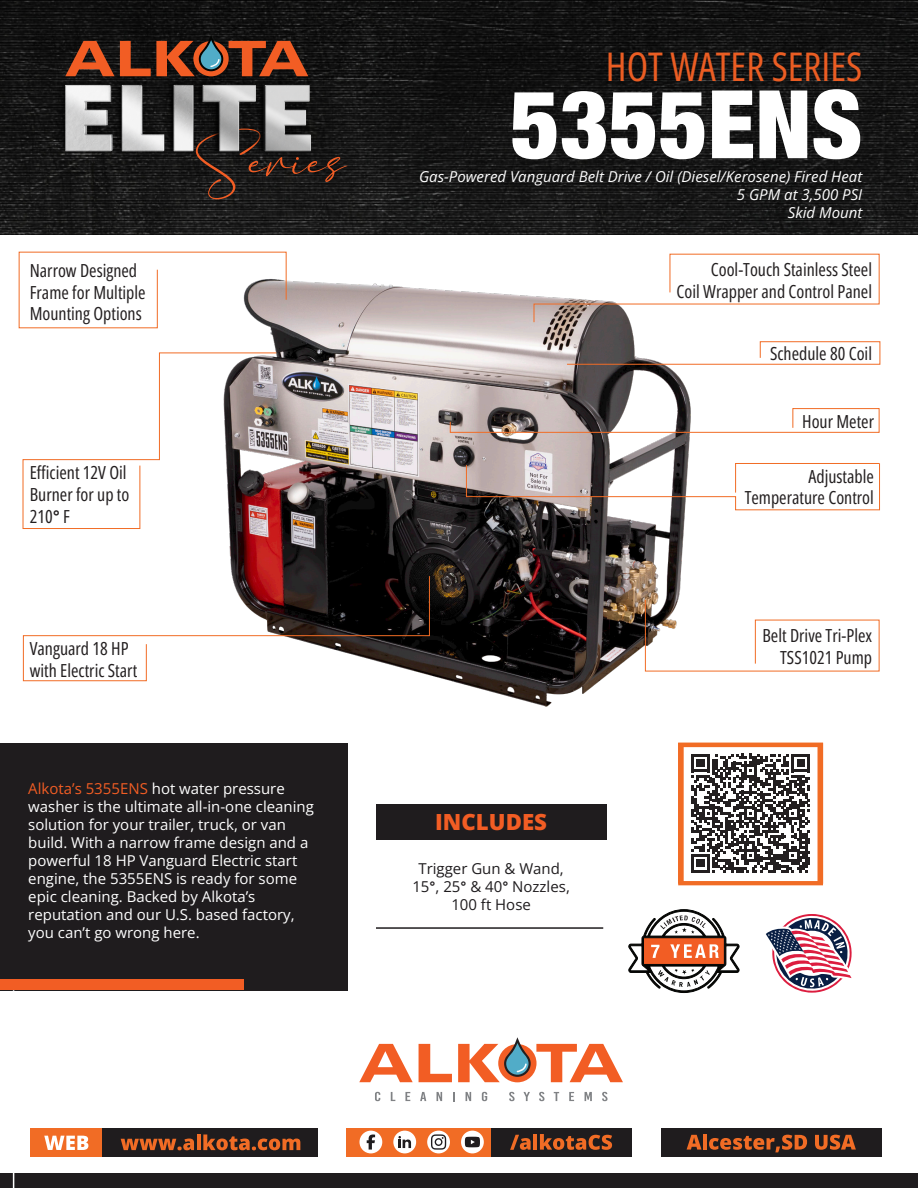
<style>
.page{position:relative;width:918px;height:1188px;background:#fff}
.page>*{position:absolute;margin:0;border:0;box-sizing:border-box;transform-origin:0 0}
.Paragraph_Style_2{font:900 condensed 94.8px "Helvetica Neue";color:#fff}
.t1{font:39.45px "Open Sans Condensed";color:#eb5d23}
.t2{font:800 22.2px "Open Sans";color:#f25d24}
.Paragraph_Style_2-2{font:18px/21.6px "Open Sans Condensed";color:#231f20}
.t3{font:15px/18px "Open Sans";color:#fff}
.t4{font:italic 15px "Open Sans";color:#fff}
.t5{font:15px "Open Sans";color:#1f1c1e}
.s1{font-family:"Helvetica Neue LT Std";font-weight:700;font-stretch:condensed}
.s2{color:#f25d24}
</style>
<div class="page">
<img style="left:0;top:0;width:918px;height:235px">
<div style="left:30px;top:1128px;width:72px;height:28px;background:#f16c25"></div>
<div style="left:102px;top:1128px;width:215px;height:28px;background:#1f1c1e"></div>
<svg style="left:44px;top:1136px;width:44px;height:14px"></svg>
<svg style="left:121px;top:1139px;width:73px;height:11px"></svg>
<hr style="left:197px;top:1134px;width:4px;height:16px;background:#f16c25">
<svg style="left:203px;top:1134px;width:97px;height:16px"></svg>
<div style="left:347px;top:1128px;width:144px;height:28px;background:#f16c25"></div>
<div style="left:491px;top:1128px;width:140px;height:28px;background:#1f1c1e"></div>
<svg style="left:427px;top:1131px;width:23px;height:22px"></svg>
<svg style="left:431px;top:1134px;width:15px;height:16px"></svg>
<svg style="left:461px;top:1131px;width:23px;height:22px"></svg>
<svg style="left:465px;top:1137px;width:15px;height:10px"></svg>
<div style="left:360px;top:1131px;width:22px;height:22px;background:#fff;border-radius:50%"></div>
<svg style="left:367px;top:1135px;width:8px;height:15px"></svg>
<div style="left:393px;top:1131px;width:23px;height:22px;background:#fff;border-radius:50%"></div>
<svg style="left:398px;top:1136px;width:13px;height:12px"></svg>
<svg style="left:510px;top:1135px;width:21px;height:15px"></svg>
<hr style="left:533px;top:1134px;width:4px;height:16px;background:#f16c25">
<svg style="left:540px;top:1134px;width:72px;height:16px"></svg>
<div style="left:661px;top:1128px;width:221px;height:28px;background:#1f1c1e"></div>
<svg style="left:687px;top:1135px;width:15px;height:15px"></svg>
<hr style="left:703px;top:1134px;width:4px;height:16px;background:#f16c25">
<svg style="left:709px;top:1135px;width:98px;height:17px"></svg>
<svg style="left:815px;top:1135px;width:41px;height:15px"></svg>
<div style="left:0;top:1174px;width:918px;height:14px;background:#1f1c1e"></div>
<div style="left:0;top:743px;width:348px;height:247px;background:#1f1c1e"></div>
<div style="left:0;top:980px;width:243px;height:10px;background:#f25d24"></div>
<svg style="left:766px;top:914px;width:86px;height:79px"></svg>
<hr style="left:376px;top:927px;width:227px;height:2px;background:#1f1c1e">
<hr style="left:13px;top:990px;width:1px;height:198px;background:#fff">
<div style="left:376px;top:804px;width:230px;height:36px;background:#1f1c1e"></div>
<svg style="left:196px;top:129px;width:152px;height:70px;background:#291e1a"></svg>
<img style="left:54px;top:76px;width:261px;height:83px">
<svg style="left:229px;top:41px;width:79px;height:35px;background:#82371b"></svg>
<svg style="left:193px;top:41px;width:36px;height:35px"></svg>
<svg style="left:65px;top:35px;width:158px;height:41px;background:#6d3823"></svg>
<svg style="left:628px;top:909px;width:112px;height:84px"></svg>
<svg style="left:359px;top:1044px;width:54px;height:38px"></svg>
<svg style="left:419px;top:1044px;width:33px;height:38px"></svg>
<svg style="left:375px;top:1092px;width:5px;height:9px"></svg>
<svg style="left:391px;top:1092px;width:4px;height:9px"></svg>
<svg style="left:405px;top:1092px;width:5px;height:9px"></svg>
<svg style="left:420px;top:1092px;width:6px;height:9px"></svg>
<svg style="left:437px;top:1092px;width:5px;height:9px"></svg>
<svg style="left:453px;top:1092px;width:2px;height:9px"></svg>
<svg style="left:466px;top:1092px;width:5px;height:9px"></svg>
<svg style="left:482px;top:1092px;width:5px;height:9px"></svg>
<svg style="left:509px;top:1092px;width:6px;height:9px"></svg>
<svg style="left:523px;top:1092px;width:7px;height:9px"></svg>
<svg style="left:539px;top:1092px;width:5px;height:9px"></svg>
<svg style="left:554px;top:1092px;width:5px;height:9px"></svg>
<svg style="left:569px;top:1092px;width:5px;height:9px"></svg>
<svg style="left:585px;top:1092px;width:7px;height:9px"></svg>
<svg style="left:602px;top:1092px;width:6px;height:9px"></svg>
<svg style="left:458px;top:1037px;width:165px;height:45px"></svg>
<img style="left:229px;top:280px;width:462px;height:427px">
<svg style="left:23px;top:575px;width:407px;height:106px"></svg>
<svg style="left:22px;top:352px;width:255px;height:177px"></svg>
<svg style="left:18px;top:251px;width:269px;height:78px"></svg>
<svg style="left:678px;top:745px;width:145px;height:140px"></svg>
<div style="left:678px;top:743px;width:145px;height:141px;border:1px solid #f16c25"></div>
<svg style="left:533px;top:253px;width:347px;height:70px"></svg>
<svg style="left:566px;top:341px;width:315px;height:24px"></svg>
<svg style="left:645px;top:599px;width:235px;height:73px"></svg>
<svg style="left:466px;top:463px;width:414px;height:48px"></svg>
<svg style="left:450px;top:408px;width:430px;height:25px"></svg>
<p class="Paragraph_Style_2-2" style="left:30px;top:259px;width:109px">Narrow Designed</p>
<p class="Paragraph_Style_2-2" style="left:30px;top:281px;width:117px">Frame for Multiple</p>
<p class="Paragraph_Style_2-2" style="left:30px;top:303px;width:114px">Mounting Options</p>
<p class="Paragraph_Style_2-2" style="left:30px;top:462px;width:98px">Efficient 12V Oil</p>
<p class="Paragraph_Style_2-2" style="left:30px;top:483px;width:101px">Burner for up to<br>210<span class="s1">°</span> F</p>
<p class="Paragraph_Style_2-2" style="left:30px;top:637px;width:100px">Vanguard 18 HP</p>
<p class="Paragraph_Style_2-2" style="left:30px;top:659px;width:109px">with Electric Start</p>
<p class="t3" style="left:28px;top:780px;width:287px"><span class="s2">Alkota’s 5355ENS</span> hot water pressure washer is the ultimate all-in-one cleaning solution for your trailer, truck, or van build. With a narrow frame design and a powerful 18 HP Vanguard Electric start engine, the 5355ENS is ready for some epic cleaning. Backed by Alkota’s</p>
<p class="t3" style="left:28px;top:906px;width:268px">reputation and our U.S. based factory, you can’t go wrong here.</p>
<h2 class="t1" style="left:606px;top:40px;width:258px">HOT WATER SERIES</h2>
<p class="Paragraph_Style_2" style="left:511px;top:66px;width:353px">5355ENS</p>
<p class="t4" style="left:419px;top:166px;width:445px">Gas-Powered Vanguard Belt Drive / Oil (Diesel/Kerosene) Fired Heat</p>
<p class="t4" style="left:737px;top:184px;width:127px">5 GPM at 3,500 PSI</p>
<p class="t4" style="left:788px;top:202px;width:76px">Skid Mount</p>
<p class="Paragraph_Style_2-2" style="left:711px;top:258px;width:163px">Cool-Touch Stainless Steel</p>
<p class="Paragraph_Style_2-2" style="left:677px;top:280px;width:197px">Coil Wrapper and Control Panel</p>
<p class="Paragraph_Style_2-2" style="left:770px;top:342px;width:103px">Schedule 80 Coil</p>
<p class="Paragraph_Style_2-2" style="left:802px;top:410px;width:73px">Hour Meter</p>
<p class="Paragraph_Style_2-2" style="left:809px;top:465px;width:67px">Adjustable</p>
<p class="Paragraph_Style_2-2" style="left:745px;top:487px;width:131px">Temperature Control</p>
<h3 class="t2" style="left:435px;top:805px;width:113px">INCLUDES</h3>
<p class="t5" style="left:418px;top:858px;width:147px">Trigger Gun &amp; Wand,</p>
<p class="t5" style="left:412px;top:876px;width:159px">15<span class="s1">°</span>, 25<span class="s1">°</span> &amp; 40<span class="s1">°</span> Nozzles,</p>
<p class="t5" style="left:451px;top:894px;width:81px">100 ft Hose</p>
<p class="Paragraph_Style_2-2" style="left:762px;top:624px;width:111px;text-align:right">Belt Drive Tri-Plex<br>TSS1021 Pump</p>
</div>
